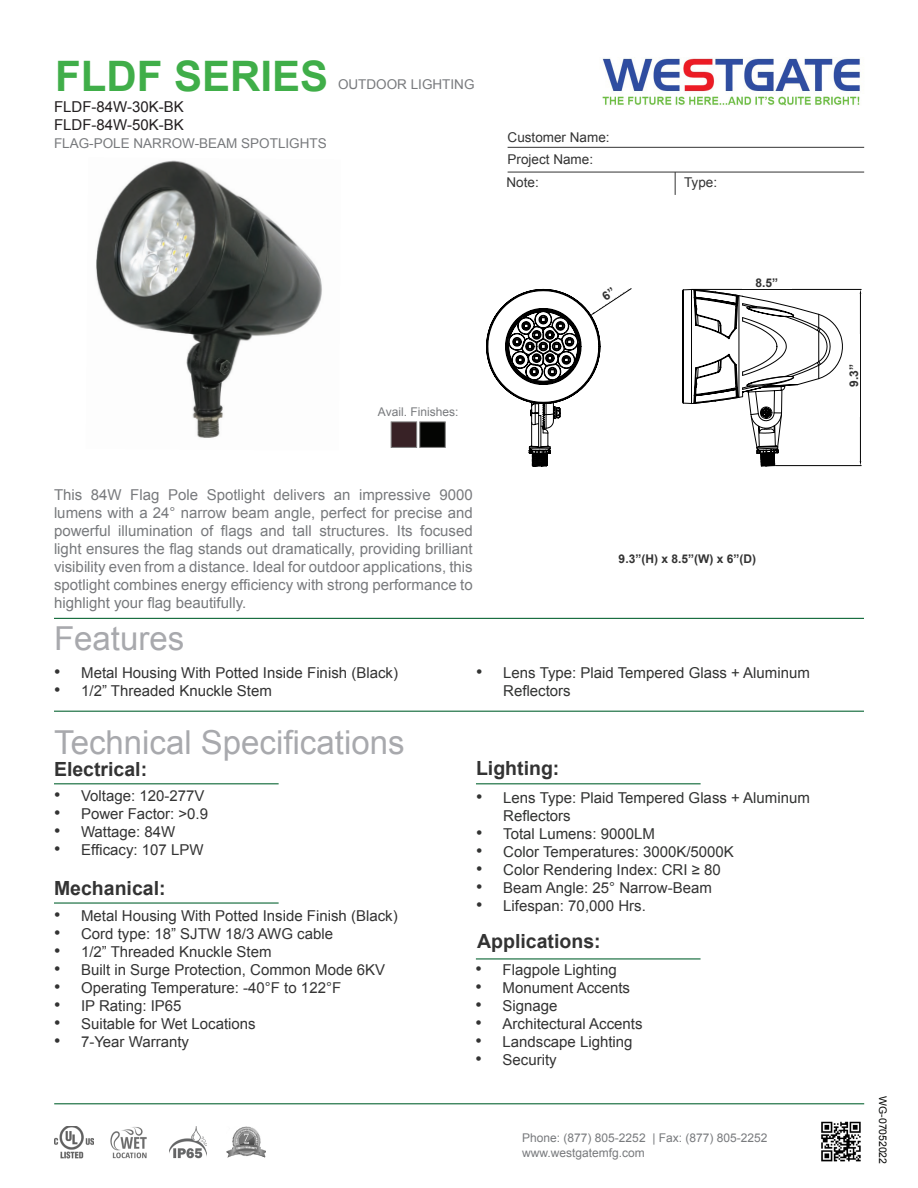
<style>
.page{position:relative;width:918px;height:1188px;background:#fff}
.page>*{position:absolute;margin:0;border:0;box-sizing:border-box;transform-origin:0 0}
.t1{font:700 42px "Arial";color:#40ae49}
.t2{font:33px "Arial";color:#a8a9ad}
.t3{font:700 19.5px "Arial";color:#333}
.t4{font:15px "Arial";color:#333}
.t5{font:15px/18px "Arial";color:#787a7d;text-align:justify}
.t6{font:15px/18px "Arial";color:#323332}
.t7{font:15px "Arial";color:#231f20}
.t8{font:13.5px "Arial";color:#787a7d}
.t9{font:13.5px "Arial";color:#333}
.t10{font:12px "Arial";color:#787a7d}
.t11{font:700 12px "Arial";color:#333}
.t12{font:10.5px "Arial";letter-spacing:-.005em;color:#040503}
.s1{font-size:18px}
</style>
<div class="page">
<hr style="left:54px;top:618px;width:810px;height:1px;background:#0d6736">
<hr style="left:508px;top:147px;width:356px;height:1px;background:#333">
<svg style="left:675px;top:173px;width:1px;height:22px"></svg>
<hr style="left:508px;top:172px;width:356px;height:1px;background:#333">
<hr style="left:54px;top:711px;width:810px;height:1px;background:#0d6736">
<hr style="left:54px;top:783px;width:225px;height:1px;background:#0d6736">
<hr style="left:476px;top:783px;width:225px;height:1px;background:#0d6736">
<hr style="left:54px;top:902px;width:225px;height:2px;background:#0d6736">
<img style="left:602px;top:58px;width:258px;height:48px">
<hr style="left:54px;top:1103px;width:810px;height:1px;background:#0d6736">
<img style="left:821px;top:1121px;width:40px;height:41px">
<div style="left:391px;top:422px;width:26px;height:26px;background:#382226;border:1px solid #7f7f7f"></div>
<div style="left:420px;top:422px;width:25px;height:26px;background:#040503"></div>
<img style="left:96px;top:160px;width:226px;height:278px">
<hr style="left:692px;top:289px;width:169px;height:1px;background:#000">
<hr style="left:775px;top:465px;width:86px;height:1px;background:#000">
<hr style="left:860px;top:294px;width:1px;height:167px;background:#000">
<img style="left:54px;top:1126px;width:40px;height:33px">
<img style="left:169px;top:1127px;width:38px;height:32px">
<img style="left:227px;top:1126px;width:39px;height:32px">
<img style="left:110px;top:1126px;width:37px;height:33px">
<hr style="left:476px;top:958px;width:225px;height:2px;background:#0d6736">
<svg style="left:486px;top:288px;width:357px;height:178px"></svg>
<p class="t1" style="left:55px;top:48px;width:275px">FLDF SERIES</p>
<p class="t7" style="left:54px;top:97px;width:131px">FLDF-84W-30K-BK</p>
<p class="t7" style="left:54px;top:115px;width:131px">FLDF-84W-50K-BK</p>
<p class="t8" style="left:54px;top:135px;width:274px">FLAG-POLE NARROW-BEAM SPOTLIGHTS</p>
<p class="t8" style="left:338px;top:75px;width:138px">OUTDOOR LIGHTING</p>
<p class="t9" style="left:508px;top:128px;width:104px">Customer Name:</p>
<p class="t9" style="left:508px;top:150px;width:87px">Project Name:</p>
<p class="t9" style="left:507px;top:173px;width:34px">Note:</p>
<p class="t9" style="left:684px;top:173px;width:35px">Type:</p>
<p class="t11" style="left:756px;top:275px;width:24px">8.5”</p>
<p class="t10" style="left:378px;top:404px;width:82px">Avail. Finishes:</p>
<p class="t5" style="left:54px;top:486px;width:420px">This 84W Flag Pole Spotlight delivers an impressive 9000 lumens with a 24° narrow beam angle, perfect for precise and powerful illumination of flags and tall structures. Its focused light ensures the flag stands out dramatically, providing brilliant visibility even from a distance. Ideal for outdoor applications, this spotlight combines energy efficiency with strong performance to highlight your flag beautifully.</p>
<p class="t2" style="left:54px;top:617px;width:132px">Features</p>
<p class="t11" style="left:619px;top:551px;width:139px">9.3”(H) x 8.5”(W) x 6”(D)</p>
<p class="t4" style="left:54px;top:663px;width:345px"><span class="s1">•</span> Metal Housing With Potted Inside Finish (Black)</p>
<p class="t4" style="left:54px;top:681px;width:219px"><span class="s1">•</span> 1/2” Threaded Knuckle Stem</p>
<p class="t2" style="left:54px;top:721px;width:352px">Technical Specifications</p>
<p class="t3" style="left:54px;top:756px;width:95px">Electrical:</p>
<p class="t4" style="left:54px;top:786px;width:152px"><span class="s1">•</span> Voltage: 120-277V</p>
<p class="t4" style="left:54px;top:804px;width:156px"><span class="s1">•</span> Power Factor: &gt;0.9</p>
<p class="t4" style="left:54px;top:822px;width:123px"><span class="s1">•</span> Wattage: 84W</p>
<p class="t4" style="left:54px;top:840px;width:151px"><span class="s1">•</span> Efficacy: 107 LPW</p>
<p class="t3" style="left:54px;top:876px;width:113px">Mechanical:</p>
<p class="t4" style="left:54px;top:906px;width:345px"><span class="s1">•</span> Metal Housing With Potted Inside Finish (Black)</p>
<p class="t4" style="left:54px;top:924px;width:281px"><span class="s1">•</span> Cord type: 18” SJTW 18/3 AWG cable</p>
<p class="t4" style="left:54px;top:942px;width:219px"><span class="s1">•</span> 1/2” Threaded Knuckle Stem</p>
<p class="t4" style="left:54px;top:960px;width:333px"><span class="s1">•</span> Built in Surge Protection, Common Mode 6KV</p>
<p class="t4" style="left:54px;top:978px;width:289px"><span class="s1">•</span> Operating Temperature: -40°F to 122°F</p>
<p class="t4" style="left:54px;top:996px;width:129px"><span class="s1">•</span> IP Rating: IP65</p>
<p class="t4" style="left:54px;top:1014px;width:203px"><span class="s1">•</span> Suitable for Wet Locations</p>
<p class="t4" style="left:54px;top:1032px;width:137px"><span class="s1">•</span> 7-Year Warranty</p>
<p class="t6" style="left:503px;top:664px;width:308px;text-indent:-27px"><span class="s1">•</span> Lens Type: Plaid Tempered Glass + Aluminum<br>Reflectors</p>
<p class="t3" style="left:476px;top:755px;width:85px">Lighting:</p>
<p class="t6" style="left:503px;top:789px;width:308px;text-indent:-27px"><span class="s1">•</span> Lens Type: Plaid Tempered Glass + Aluminum<br>Reflectors</p>
<p class="t6" style="left:476px;top:825px;width:180px"><span class="s1">•</span> Total Lumens: 9000LM</p>
<p class="t6" style="left:476px;top:843px;width:259px"><span class="s1">•</span> Color Temperatures: 3000K/5000K</p>
<p class="t6" style="left:476px;top:861px;width:246px"><span class="s1">•</span> Color Rendering Index: CRI ≥ 80</p>
<p class="t4" style="left:476px;top:878px;width:237px"><span class="s1">•</span> Beam Angle: 25° Narrow-Beam</p>
<p class="t4" style="left:476px;top:896px;width:171px"><span class="s1">•</span> Lifespan: 70,000 Hrs.</p>
<p class="t3" style="left:477px;top:928px;width:125px">Applications:</p>
<p class="t4" style="left:476px;top:960px;width:143px"><span class="s1">•</span> Flagpole Lighting</p>
<p class="t4" style="left:476px;top:978px;width:156px"><span class="s1">•</span> Monument Accents</p>
<p class="t4" style="left:476px;top:996px;width:84px"><span class="s1">•</span> Signage</p>
<p class="t4" style="left:476px;top:1014px;width:169px"><span class="s1">•</span> Architectural Accents</p>
<p class="t4" style="left:476px;top:1032px;width:159px"><span class="s1">•</span> Landscape Lighting</p>
<p class="t4" style="left:476px;top:1050px;width:83px"><span class="s1">•</span> Security</p>
<p class="t10" style="left:522px;top:1130px;width:247px">Phone: (877) 805-2252 | Fax: (877) 805-2252</p>
<p class="t10" style="left:522px;top:1145px;width:124px">www.westgatemfg.com</p>
<p class="t11" style="left:846px;top:387px;width:24px;rotate:-90deg">9.3”</p>
<p class="t12" style="left:890px;top:1096px;width:69px;rotate:90deg">WG-07052022</p>
</div>
